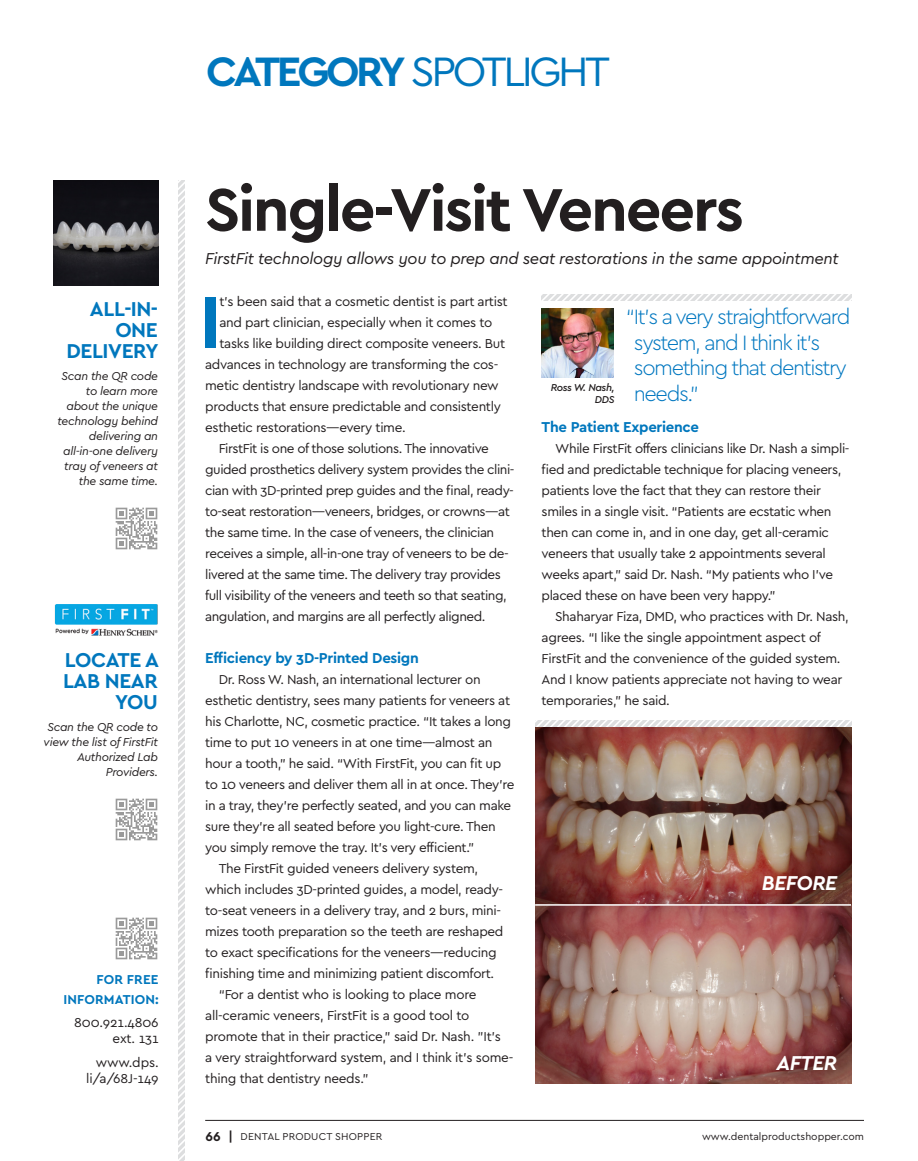
<style>
.page{position:relative;width:918px;height:1161px;background:#fff}
.page>*{position:absolute;margin:0;border:0;box-sizing:border-box;transform-origin:0 0}
.NP_BODY_FIRST_PARAGR{font:700 77.1px "Cera";color:#0077bd}
.PE_PRODUCT_NAME__TOP{font:700 63px "Cera";letter-spacing:-.035em;color:#231f20}
.t1{font:43.05px "Cera";letter-spacing:-.08em;color:#0077bd}
.t2{font:300 21.75px/25.5px "Cera";letter-spacing:-.065em;color:#0077c0}
.PS_SIDE_COLUMN_HEADL{font:700 21px/21px "Cera";letter-spacing:-.02em;color:#0077bd;text-align:right}
.BP_SIDEBAR_HEAD{font:italic 700 21px "Cera";letter-spacing:-.025em;color:#fff}
.PE_MAIN_SUBHEAD{font:italic 16.5px "Cera";letter-spacing:-.02em;color:#231f20}
.NP_BODY_FP__RD{font:700 15px "Cera";letter-spacing:-.02em;color:#0077bd}
.NP_BODY_FP__RD-2{font:13.5px/21px "Cera";letter-spacing:-.03em;color:#231f20}
.NP_BODY_FIRST_PARAGR-2{font:13.5px "Cera";letter-spacing:-.025em;color:#231f20}
.FTP_ARGI_BODY{font:13.5px/16.5px "Cera";letter-spacing:-.01em;color:#231f20;text-align:right}
.FTP_ARGI_BOLD{font:700 13.5px/19.5px "Cera";letter-spacing:.01em;color:#0077bd;text-align:right}
.PS_SIDE_COLUMN_HEADL-2{font:italic 12px/15px "Cera";letter-spacing:-.025em;color:#231f20;text-align:right}
.t3{font:10.5px "Cera";color:#231f20}
.t4{font:10.5px "Cera";letter-spacing:.02em;color:#231f20}
.PE_Quote_names_citie{font:italic 500 10.5px/12px "Cera";letter-spacing:-.035em;color:#231f20;text-align:right}
.s1{font-weight:700}
.s2{font-weight:700;font-size:13.5px}
</style>
<div class="page">
<hr style="left:205px;top:1120px;width:659px;height:1px;background:#231f20">
<img style="left:115px;top:917px;width:43px;height:43px">
<svg style="left:178px;top:180px;width:7px;height:981px"></svg>
<img style="left:53px;top:180px;width:105px;height:105px">
<img style="left:115px;top:507px;width:43px;height:43px">
<img style="left:54px;top:604px;width:104px;height:31px">
<img style="left:115px;top:798px;width:43px;height:43px">
<hr style="left:917px;top:0;width:1px;height:684px;background:#015378">
<svg style="left:917px;top:0;width:1px;height:349px"></svg>
<svg style="left:917px;top:361px;width:1px;height:323px"></svg>
<svg style="left:535px;top:720px;width:316px;height:7px"></svg>
<img style="left:535px;top:727px;width:316px;height:356px">
<hr style="left:535px;top:904px;width:316px;height:2px;background:#fff">
<svg style="left:542px;top:294px;width:309px;height:7px"></svg>
<img style="left:542px;top:308px;width:71px;height:70px">
<p class="PS_SIDE_COLUMN_HEADL" style="left:66px;top:298px;width:94px">ALL-IN-<br>ONE<br>DELIVERY</p>
<p class="PS_SIDE_COLUMN_HEADL-2" style="left:57px;top:368px;width:102px">Scan the QR code to learn more about the unique technology behind delivering an all-in-one delivery tray of veneers at the same time.</p>
<p class="PS_SIDE_COLUMN_HEADL" style="left:63px;top:649px;width:97px">LOCATE A<br>LAB NEAR<br>YOU</p>
<p class="PS_SIDE_COLUMN_HEADL-2" style="left:44px;top:719px;width:116px">Scan the QR code to view the list of FirstFit<br>Authorized Lab<br>Providers.</p>
<p class="FTP_ARGI_BOLD" style="left:63px;top:969px;width:97px">FOR FREE<br>INFORMATION:</p>
<p class="FTP_ARGI_BODY" style="left:74px;top:1014px;width:86px">800.921.4806 ext. 131</p>
<p class="FTP_ARGI_BODY" style="left:86px;top:1053px;width:74px">www.dps. li/a/68J-149</p>
<p class="t1" style="left:206px;top:43px;width:405px"><span class="s1">CATEGORY</span> SPOTLIGHT</p>
<p class="PE_PRODUCT_NAME__TOP" style="left:205px;top:168px;width:540px">Single-Visit Veneers</p>
<p class="PE_MAIN_SUBHEAD" style="left:205px;top:247px;width:635px">FirstFit technology allows you to prep and seat restorations in the same appointment</p>
<p class="NP_BODY_FIRST_PARAGR" style="left:199px;top:271px;width:24px">I</p>
<p class="NP_BODY_FIRST_PARAGR-2" style="left:219px;top:292px;width:290px">t's been said that a cosmetic dentist is part artist</p>
<p class="NP_BODY_FIRST_PARAGR-2" style="left:219px;top:314px;width:274px">and part clinician, especially when it comes to</p>
<p class="NP_BODY_FIRST_PARAGR-2" style="left:219px;top:334px;width:287px">tasks like building direct composite veneers. But</p>
<p class="NP_BODY_FIRST_PARAGR-2" style="left:205px;top:356px;width:295px">advances in technology are transforming the cos-</p>
<p class="NP_BODY_FIRST_PARAGR-2" style="left:205px;top:376px;width:295px">metic dentistry landscape with revolutionary new</p>
<p class="NP_BODY_FIRST_PARAGR-2" style="left:205px;top:398px;width:297px">products that ensure predictable and consistently</p>
<p class="NP_BODY_FIRST_PARAGR-2" style="left:205px;top:418px;width:202px">esthetic restorations—every time.</p>
<p class="NP_BODY_FP__RD-2" style="left:205px;top:437px;width:311px;text-indent:14px">FirstFit is one of those solutions. The innovative guided prosthetics delivery system provides the clini&shy;cian with 3D-printed prep guides and the final, ready&shy;to-seat restoration—veneers, bridges, or crowns—at the same time. In the case of veneers, the clinician receives a simple, all-in-one tray of veneers to be de&shy;livered at the same time. The delivery tray provides full visibility of the veneers and teeth so that seating, angulation, and margins are all perfectly aligned.</p>
<p class="NP_BODY_FP__RD" style="left:205px;top:648px;width:215px">Efficiency by 3D-Printed Design</p>
<p class="NP_BODY_FP__RD-2" style="left:205px;top:668px;width:311px;text-indent:14px">Dr. Ross W. Nash, an international lecturer on esthetic dentistry, sees many patients for veneers at his Charlotte, NC, cosmetic practice. “It takes a long time to put 10 veneers in at one time—almost an hour a tooth,” he said. “With FirstFit, you can fit up to 10 veneers and deliver them all in at once. They're in a tray, they're perfectly seated, and you can make sure they're all seated before you light-cure. Then you simply remove the tray. It’s very efficient.”</p>
<p class="NP_BODY_FP__RD-2" style="left:205px;top:857px;width:300px;text-indent:14px">The FirstFit guided veneers delivery system, which includes 3D-printed guides, a model, ready&shy;to-seat veneers in a delivery tray, and 2 burs, mini&shy;mizes tooth preparation so the teeth are reshaped to exact specifications for the veneers—reducing finishing time and minimizing patient discomfort.</p>
<p class="NP_BODY_FP__RD-2" style="left:205px;top:983px;width:310px;text-indent:14px">“For a dentist who is looking to place more all-ceramic veneers, FirstFit is a good tool to promote that in their practice,” said Dr. Nash. "It's<br>a very straightforward system, and I think it's some&shy;thing that dentistry needs."</p>
<p class="PE_Quote_names_citie" style="left:551px;top:381px;width:65px">Ross W. Nash,<br>DDS</p>
<p class="t2" style="left:634px;top:303px;width:218px;text-indent:-8px">“It's a very straightforward system, and I think it's something that dentistry needs."</p>
<p class="NP_BODY_FP__RD" style="left:542px;top:417px;width:159px">The Patient Experience</p>
<p class="NP_BODY_FP__RD-2" style="left:542px;top:437px;width:309px;text-indent:14px">While FirstFit offers clinicians like Dr. Nash a simpli&shy;fied and predictable technique for placing veneers, patients love the fact that they can restore their smiles in a single visit. “Patients are ecstatic when then can come in, and in one day, get all-ceramic veneers that usually take 2 appointments several weeks apart,” said Dr. Nash. “My patients who I’ve placed these on have been very happy.”</p>
<p class="NP_BODY_FP__RD-2" style="left:542px;top:605px;width:309px;text-indent:14px">Shaharyar Fiza, DMD, who practices with Dr. Nash, agrees. “I like the single appointment aspect of FirstFit and the convenience of the guided system.<br>And I know patients appreciate not having to wear temporaries,” he said.</p>
<p class="BP_SIDEBAR_HEAD" style="left:762px;top:869px;width:77px">BEFORE</p>
<p class="BP_SIDEBAR_HEAD" style="left:776px;top:1049px;width:62px">AFTER</p>
<p class="t4" style="left:205px;top:1130px;width:179px"><span class="s2">66 |</span> DENTAL PRODUCT SHOPPER</p>
<p class="t3" style="left:702px;top:1130px;width:164px">www.dentalproductshopper.com</p>
</div>
